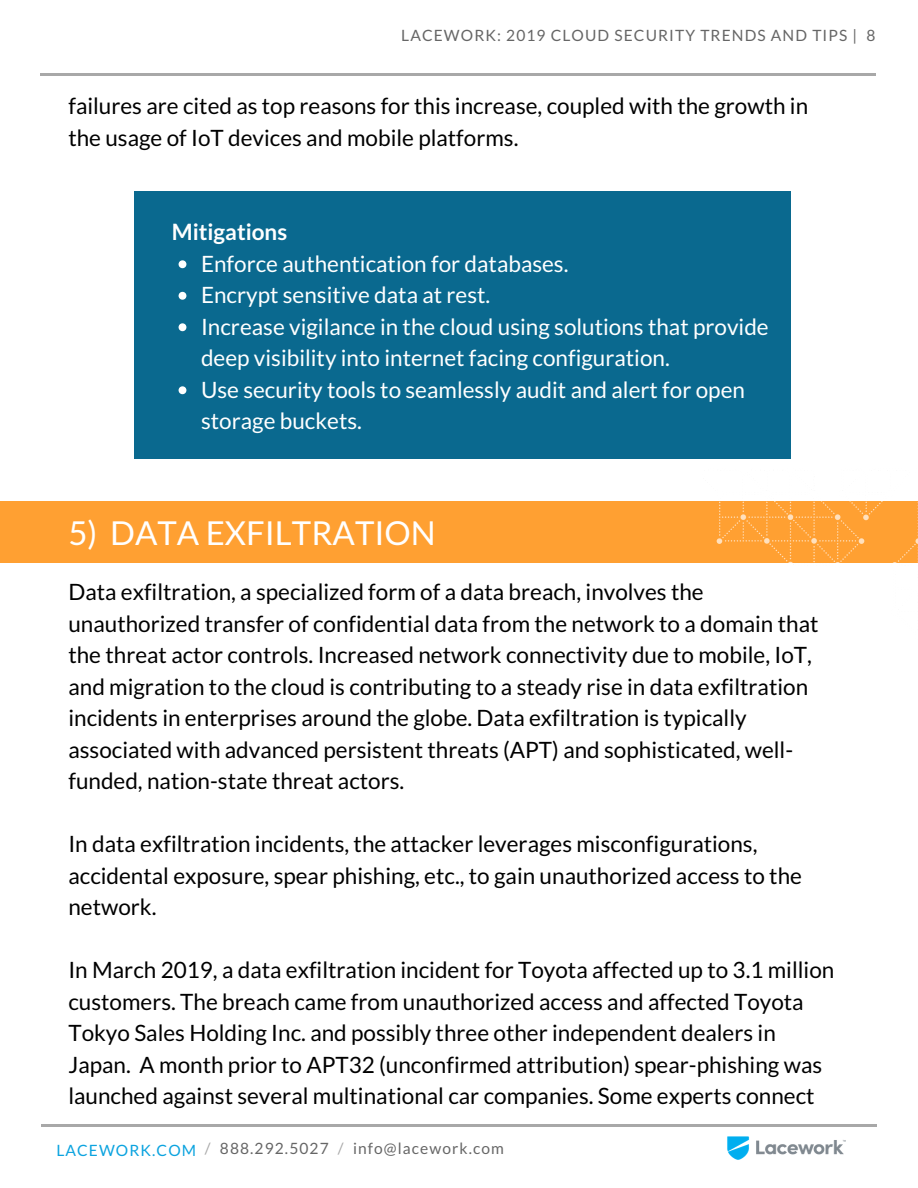
<style>
.page{position:relative;width:918px;height:1188px;background:#fff}
.page>*{position:absolute;margin:0;border:0;box-sizing:border-box;transform-origin:0 0}
.t1{font:33px "Lato";color:#fffffe}
.t2{font:22.5px/31.5px "Lato";color:#000}
.t3{font:22.5px/31.5px "Lato";color:#fff}
.t4{font:700 22.5px "Lato";color:#fff}
.t5{font:15.6px "Lato";letter-spacing:.07em;color:#666}
.t6{font:15.6px "Lato";letter-spacing:.07em;color:#0ba3df}
.s1{color:#fff}
.s2{color:#a8a8a8}
</style>
<div class="page">
<hr style="left:40px;top:73px;width:835px;height:2px;background:#a8a8a8">
<img style="left:727px;top:1136px;width:119px;height:24px">
<hr style="left:41px;top:1125px;width:836px;height:2px;background:#a8a8a8">
<div style="left:0;top:501px;width:918px;height:62px;background:#ffa032"></div>
<img style="left:716px;top:451px;width:202px;height:112px">
<div style="left:134px;top:192px;width:656px;height:267px;background:#0a698f"></div>
<svg style="left:179px;top:260px;width:7px;height:8px"></svg>
<svg style="left:179px;top:292px;width:7px;height:8px"></svg>
<svg style="left:179px;top:323px;width:7px;height:8px"></svg>
<svg style="left:179px;top:386px;width:7px;height:8px"></svg>
<p class="t5" style="left:401px;top:25px;width:476px">LACEWORK: 2019 CLOUD SECURITY TRENDS AND TIPS | 8</p>
<p class="t2" style="left:68px;top:90px;width:741px">failures are cited as top reasons for this increase, coupled with the growth in the usage of IoT devices and mobile platforms.</p>
<p class="t4" style="left:172px;top:218px;width:117px">Mitigations</p>
<p class="t3" style="left:201px;top:247px;width:569px">Enforce authentication for databases.<br>Encrypt sensitive data at rest.<br>Increase vigilance in the cloud using solutions that provide deep visibility into internet facing configuration.<br>Use security tools to seamlessly audit and alert for open storage buckets.</p>
<h1 class="t1" style="left:68px;top:512px;width:369px">5) DATA EXFILTRATION</h1>
<p class="t2" style="left:68px;top:576px;width:752px">Data exfiltration, a specialized form of a data breach, involves the unauthorized transfer of confidential data from the network to a domain that the threat actor controls. Increased network connectivity due to mobile, IoT, and migration to the cloud is contributing to a steady rise in data exfiltration incidents in enterprises around the globe. Data exfiltration is typically associated with advanced persistent threats (APT) and sophisticated, well&shy;funded, nation-state threat actors.</p>
<p class="t2" style="left:68px;top:828px;width:735px">In data exfiltration incidents, the attacker leverages misconfigurations, accidental exposure, spear phishing, etc., to gain unauthorized access to the network.</p>
<p class="t2" style="left:68px;top:954px;width:767px">In March 2019, a data exfiltration incident for Toyota affected up to 3.1 million customers. The breach came from unauthorized access and affected Toyota Tokyo Sales Holding Inc. and possibly three other independent dealers in Japan. A month prior to APT32 (unconfirmed attribution) spear-phishing was launched against several multinational car companies. Some experts connect</p>
<p class="t5" style="left:89px;top:1139px;width:416px"><span class="s1">lacework.com</span> <span class="s2">/</span> 888.292.5027 <span class="s2">/</span> info@lacework.com</p>
<p class="t6" style="left:56px;top:1140px;width:141px">LACEWORK.COM</p>
</div>
